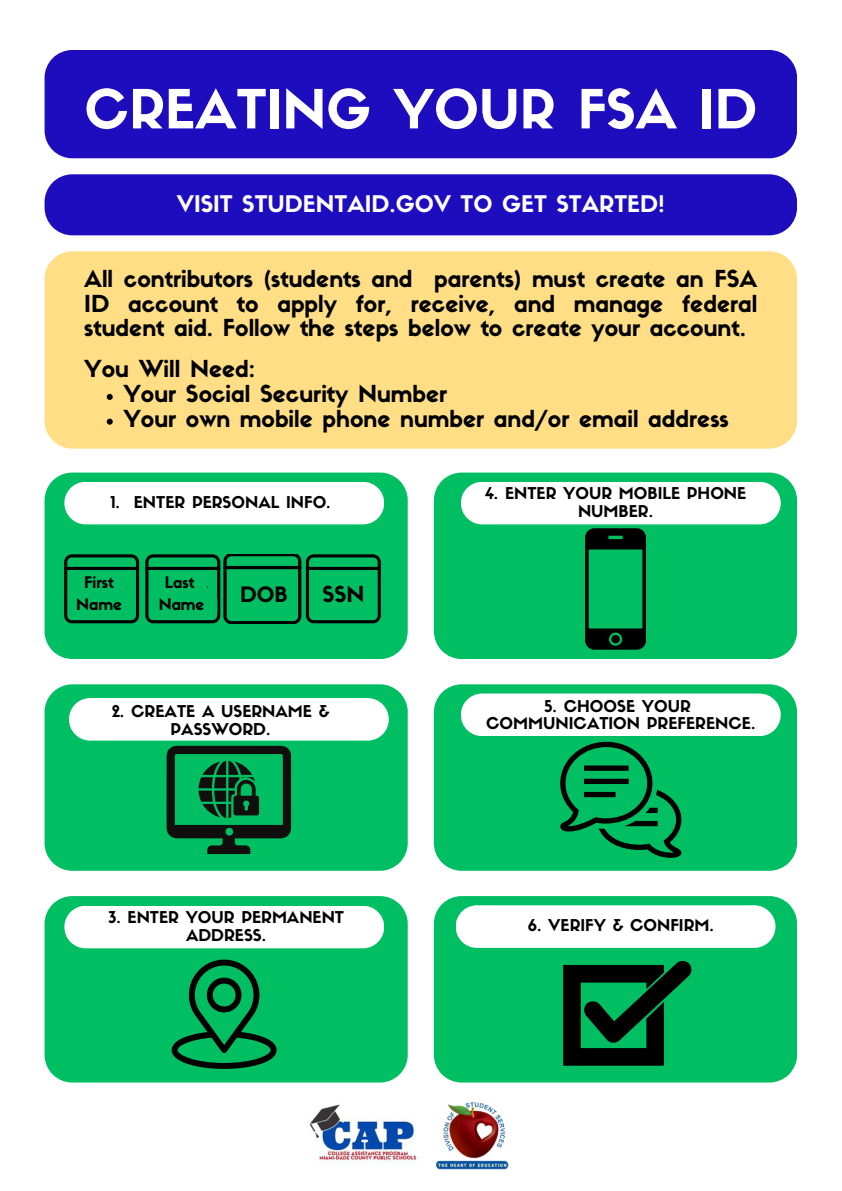
<style>
.page{position:relative;width:842px;height:1191px;background:#fff}
.page>*{position:absolute;margin:0;border:0;box-sizing:border-box;transform-origin:0 0}
.t1{font:53px "Sifonn Basic";color:#fff}
.t2{font:23px/24.7px "Sifonn Basic";color:#000;text-align:justify}
.t3{font:22.5px "Sifonn Basic";color:#fff}
.t4{font:21.6px "Sifonn Basic";color:#000}
.t5{font:20.9px "Sifonn Basic";color:#000}
.t6{font:19.8px "Canva Sans";color:#fff}
.t7{font:16px/17.2px "Sifonn Basic";color:#000;text-align:center}
.t8{font:15.6px "Sifonn Basic";color:#000}
</style>
<div class="page">
<div style="left:45px;top:896px;width:363px;height:186px;background:#00bf63"></div>
<div style="left:45px;top:472px;width:363px;height:187px;background:#00bf63"></div>
<div style="left:45px;top:684px;width:363px;height:186px;background:#00bf63"></div>
<div style="left:64px;top:905px;width:320px;height:43px;background:#fff;border-radius:21px"></div>
<div style="left:69px;top:698px;width:320px;height:42px;background:#fff;border-radius:21px"></div>
<svg style="left:167px;top:745px;width:124px;height:109px;background:#07703c"></svg>
<svg style="left:172px;top:959px;width:105px;height:109px;background:#008c48"></svg>
<div style="left:64px;top:481px;width:320px;height:43px;background:#fff;border-radius:21px"></div>
<div style="left:434px;top:684px;width:363px;height:186px;background:#00bf63"></div>
<div style="left:434px;top:896px;width:363px;height:186px;background:#00bf63"></div>
<div style="left:461px;top:693px;width:320px;height:43px;background:#fff;border-radius:21px"></div>
<div style="left:456px;top:905px;width:319px;height:42px;background:#fff;border-radius:21px"></div>
<div style="left:434px;top:472px;width:363px;height:187px;background:#00bf63"></div>
<svg style="left:585px;top:528px;width:61px;height:121px;background:#00733b"></svg>
<svg style="left:560px;top:741px;width:121px;height:116px;background:#00924c"></svg>
<svg style="left:563px;top:959px;width:129px;height:106px;background:#00522a"></svg>
<div style="left:461px;top:481px;width:320px;height:43px;background:#fff;border-radius:21px"></div>
<div style="left:45px;top:50px;width:752px;height:108px;background:#1d0dbe;border-radius:28px"></div>
<div style="left:45px;top:251px;width:752px;height:197px;background:#ffde85;border-radius:28px"></div>
<svg style="left:107px;top:394px;width:6px;height:6px"></svg>
<svg style="left:107px;top:418px;width:6px;height:6px"></svg>
<img style="left:435px;top:1102px;width:74px;height:68px">
<img style="left:309px;top:1104px;width:109px;height:59px">
<div style="left:45px;top:174px;width:752px;height:61px;background:#1d0dbe"></div>
<svg style="left:64px;top:554px;width:75px;height:69px;background:#00994f"></svg>
<svg style="left:145px;top:554px;width:236px;height:69px;background:#009f52"></svg>
<p class="t1" style="left:84px;top:89px;width:674px">CREATING YOUR FSA ID</p>
<p class="t3" style="left:177px;top:195px;width:490px">VISIT STUDENTAID.GOV TO GET STARTED!</p>
<p class="t2" style="left:84px;top:269px;width:675px">All contributors (students and parents) must create an FSA ID account to apply for, receive, and manage federal student aid. Follow the steps below to create your account.</p>
<p class="t2" style="left:84px;top:359px;width:172px">You Will Need:</p>
<p class="t2" style="left:123px;top:384px;width:326px">Your Social Security Number</p>
<p class="t2" style="left:123px;top:409px;width:607px">Your own mobile phone number and/or email address</p>
<p class="t7" style="left:110px;top:495px;width:11px">1.</p>
<p class="t7" style="left:134px;top:495px;width:198px">ENTER PERSONAL INFO.</p>
<p class="t6" style="left:222px;top:489px;width:7px">.</p>
<p class="t8" style="left:84px;top:576px;width:31px">First</p>
<p class="t8" style="left:76px;top:598px;width:47px">Name</p>
<p class="t8" style="left:165px;top:576px;width:31px">Last</p>
<p class="t8" style="left:159px;top:598px;width:47px">Name</p>
<p class="t5" style="left:240px;top:586px;width:49px">DOB</p>
<p class="t4" style="left:322px;top:586px;width:43px">SSN</p>
<p class="t7" style="left:112px;top:704px;width:219px">2. CREATE A USERNAME &amp;<br>PASSWORD.</p>
<p class="t7" style="left:108px;top:910px;width:238px">3. ENTER YOUR PERMANENT<br>ADDRESS.</p>
<p class="t7" style="left:485px;top:487px;width:263px">4. ENTER YOUR MOBILE PHONE<br>NUMBER.</p>
<p class="t7" style="left:544px;top:699px;width:148px">5. CHOOSE YOUR</p>
<p class="t7" style="left:486px;top:716px;width:271px">COMMUNICATION PREFERENCE.</p>
<p class="t7" style="left:528px;top:918px;width:188px">6. VERIFY &amp; CONFIRM.</p>
</div>
